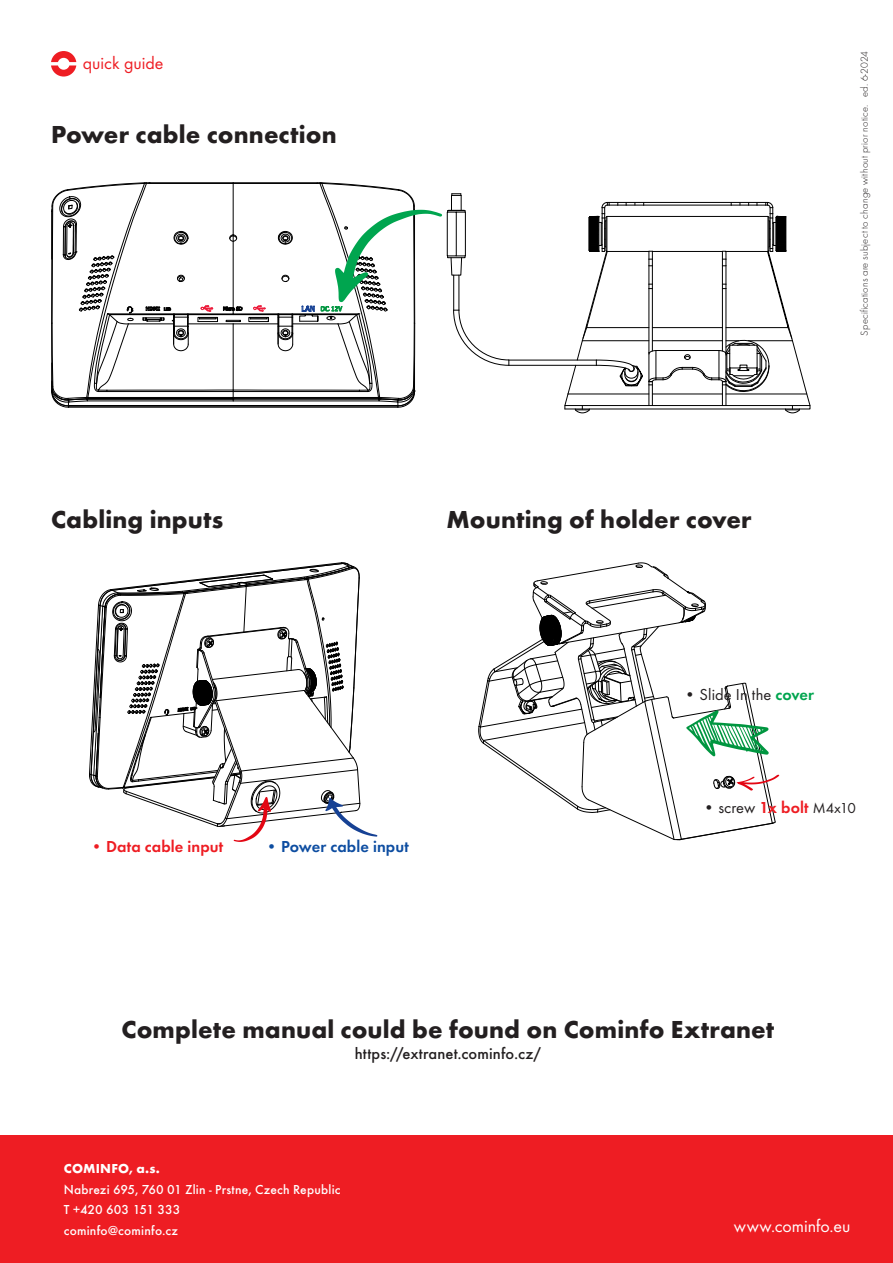
<style>
.page{position:relative;width:893px;height:1263px;background:#fff}
.page>*{position:absolute;margin:0;border:0;box-sizing:border-box;transform-origin:0 0}
.Styl_odstavce1{font:700 25.5px "Futura TOT";letter-spacing:.005em;color:#231f20}
.Styl_odstavce1-2{font:18px "Futura TOT";color:#fff}
.Styl_odstavce1-3{font:18px "Futura TOT";letter-spacing:-.005em;color:#ee1d23}
.t1{font:16.5px "Futura TOT";letter-spacing:.005em;color:#231f20}
.Styl_odstavce1-4{font:500 16.5px "Futura TOT";letter-spacing:.01em;color:#231f20}
.t2{font:600 16.5px "Futura TOT";letter-spacing:.005em;color:#0d4da1}
.t3{font:600 16.5px "Futura TOT";letter-spacing:.005em;color:#ee1d23}
.t4{font:500 13.5px "Futura TOT";letter-spacing:.015em;color:#fff}
.t5{font:500 13.5px "Futura TOT";letter-spacing:-.005em;color:#fff}
.t6{font:700 13.5px "Futura TOT";letter-spacing:.02em;color:#fff}
.Futura_Light_7b{font:10.5px "Futura TOT Ligh";letter-spacing:.02em;color:#231f20}
.s1{font-weight:600;color:#00a54f}
.s2{font-weight:600;color:#ee1d23}
.s3{font-size:15px}
</style>
<div class="page">
<div style="left:0;top:1135px;width:893px;height:128px;background:#ee1d23"></div>
<hr style="left:68px;top:407px;width:330px;height:1px;background:#000">
<svg style="left:564px;top:202px;width:246px;height:211px"></svg>
<hr style="left:509px;top:360px;width:87px;height:1px;background:#000">
<hr style="left:509px;top:365px;width:87px;height:1px;background:#000">
<svg style="left:89px;top:562px;width:288px;height:280px"></svg>
<svg style="left:478px;top:563px;width:301px;height:277px"></svg>
<svg style="left:51px;top:51px;width:25px;height:26px"></svg>
<svg style="left:51px;top:182px;width:459px;height:225px"></svg>
<p class="Styl_odstavce1-3" style="left:83px;top:52px;width:82px">quick guide</p>
<p class="Styl_odstavce1" style="left:51px;top:118px;width:287px">Power cable connection</p>
<p class="Futura_Light_7b" style="left:858px;top:336px;width:286px;rotate:-90deg">Specifications are subject to change without prior notice. ed. 6-2024</p>
<p class="Styl_odstavce1" style="left:51px;top:504px;width:174px">Cabling inputs</p>
<p class="Styl_odstavce1" style="left:446px;top:504px;width:307px">Mounting of holder cover</p>
<p class="t3" style="left:91px;top:837px;width:134px">• Data cable input</p>
<p class="t2" style="left:266px;top:837px;width:144px">• Power cable input</p>
<p class="t1" style="left:685px;top:684px;width:131px">• Slide In the <span class="s1">cover</span></p>
<p class="t1" style="left:703px;top:798px;width:154px">• screw <span class="s2">1x bolt</span> <span class="s3">M4x10</span></p>
<p class="Styl_odstavce1" style="left:121px;top:1014px;width:654px">Complete manual could be found on Cominfo Extranet</p>
<p class="Styl_odstavce1-4" style="left:355px;top:1044px;width:188px">https://extranet.cominfo.cz/</p>
<p class="t6" style="left:64px;top:1160px;width:98px">COMINFO, a.s.</p>
<p class="t4" style="left:64px;top:1181px;width:278px">Nabrezi 695, 760 01 Zlin - Prstne, Czech Republic</p>
<p class="t5" style="left:64px;top:1202px;width:118px">T +420 603 151 333</p>
<p class="t4" style="left:64px;top:1222px;width:116px">cominfo@cominfo.cz</p>
<p class="Styl_odstavce1-2" style="left:734px;top:1215px;width:118px">www.cominfo.eu</p>
</div>
